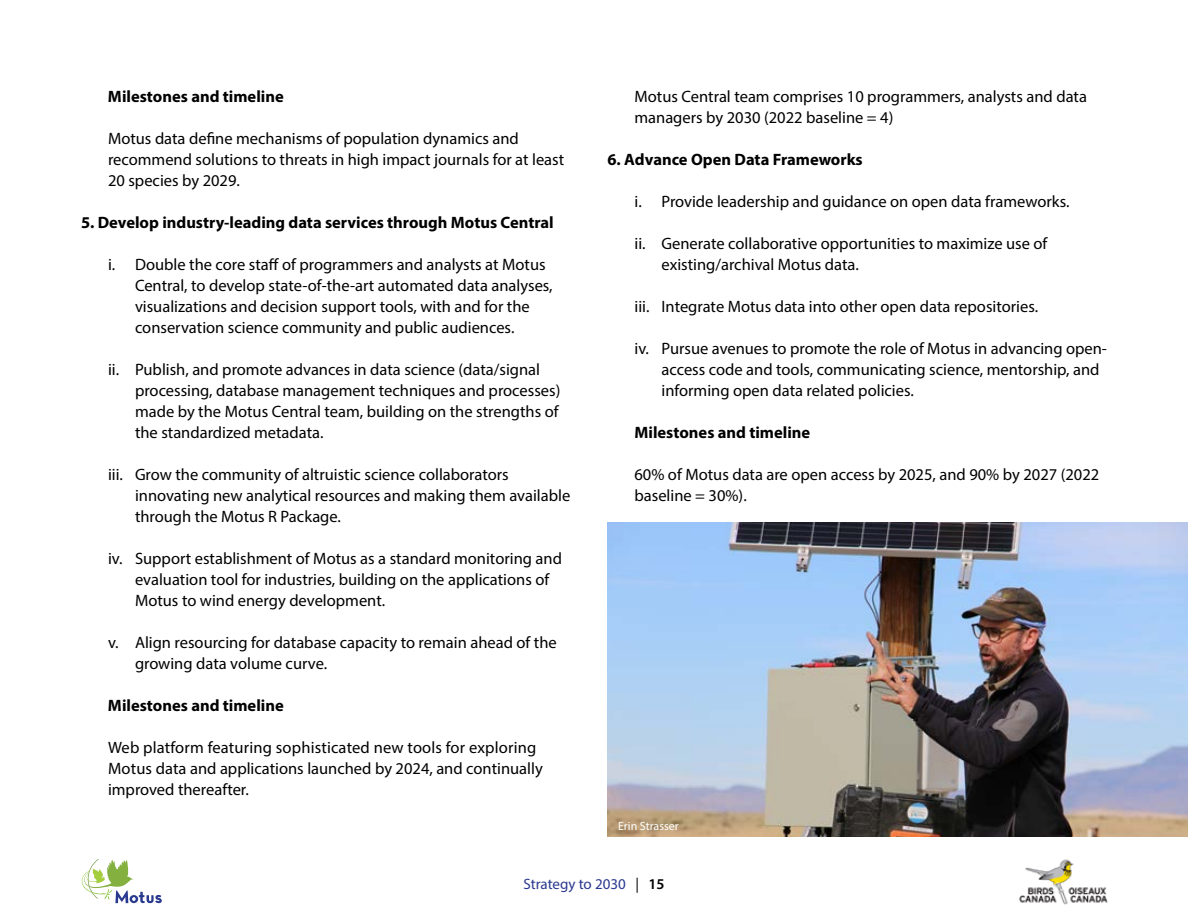
<style>
.page{position:relative;width:1188px;height:918px;background:#fff}
.page>*{position:absolute;margin:0;border:0;box-sizing:border-box;transform-origin:0 0}
.text-body{font:16.5px/21px "Myriad Pro";color:#000}
.title-objective{font:700 16.5px "Myriad Pro";color:#000}
.title_3{font:700 16.5px "Myriad Pro";color:#000}
.t1{font:15px "Myriad Pro";color:#2b388f}
.text-photo_credit{font:12px "Myriad Pro";color:#fff}
.s1{color:#000}
.s2{font-weight:600;color:#000}
</style>
<div class="page">
<svg style="left:81px;top:859px;width:81px;height:45px"></svg>
<img style="left:1019px;top:859px;width:89px;height:46px">
<img style="left:608px;top:522px;width:580px;height:315px">
<p class="title_3" style="left:108px;top:86px;width:177px">Milestones and timeline</p>
<p class="text-body" style="left:108px;top:128px;width:458px">Motus data define mechanisms of population dynamics and recommend solutions to threats in high impact journals for at least<br>20 species by 2029.</p>
<p class="title-objective" style="left:81px;top:212px;width:474px">5. Develop industry-leading data services through Motus Central</p>
<p class="text-body" style="left:135px;top:254px;width:419px;text-indent:-27px">i. Double the core staff of programmers and analysts at Motus Central, to develop state-of-the-art automated data analyses, visualizations and decision support tools, with and for the conservation science community and public audiences.</p>
<p class="text-body" style="left:135px;top:359px;width:427px;text-indent:-27px">ii. Publish, and promote advances in data science (data/signal processing, database management techniques and processes) made by the Motus Central team, building on the strengths of the standardized metadata.</p>
<p class="text-body" style="left:135px;top:464px;width:437px;text-indent:-27px">iii. Grow the community of altruistic science collaborators innovating new analytical resources and making them available through the Motus R Package.</p>
<p class="text-body" style="left:135px;top:548px;width:429px;text-indent:-27px">iv. Support establishment of Motus as a standard monitoring and evaluation tool for industries, building on the applications of<br>Motus to wind energy development.</p>
<p class="text-body" style="left:135px;top:632px;width:423px;text-indent:-27px">v. Align resourcing for database capacity to remain ahead of the growing data volume curve.</p>
<p class="title_3" style="left:108px;top:695px;width:177px">Milestones and timeline</p>
<p class="text-body" style="left:108px;top:737px;width:436px">Web platform featuring sophisticated new tools for exploring<br>Motus data and applications launched by 2024, and continually improved thereafter.</p>
<p class="text-body" style="left:634px;top:86px;width:454px">Motus Central team comprises 10 programmers, analysts and data managers by 2030 (2022 baseline = 4)</p>
<p class="title-objective" style="left:608px;top:149px;width:257px">6. Advance Open Data Frameworks</p>
<p class="text-body" style="left:634px;top:191px;width:436px">i. Provide leadership and guidance on open data frameworks.</p>
<p class="text-body" style="left:662px;top:233px;width:387px;text-indent:-27px">ii. Generate collaborative opportunities to maximize use of existing/archival Motus data.</p>
<p class="text-body" style="left:634px;top:296px;width:405px">iii. Integrate Motus data into other open data repositories.</p>
<p class="text-body" style="left:662px;top:338px;width:447px;text-indent:-27px">iv. Pursue avenues to promote the role of Motus in advancing open&shy;access code and tools, communicating science, mentorship, and informing open data related policies.</p>
<p class="title_3" style="left:634px;top:422px;width:177px">Milestones and timeline</p>
<p class="text-body" style="left:634px;top:464px;width:466px">60% of Motus data are open access by 2025, and 90% by 2027 (2022 baseline = 30%).</p>
<p class="text-photo_credit" style="left:618px;top:818px;width:62px">Erin Strasser</p>
<p class="t1" style="left:523px;top:875px;width:143px">Strategy to 2030 <span class="s1">|</span> <span class="s2">15</span></p>
</div>
